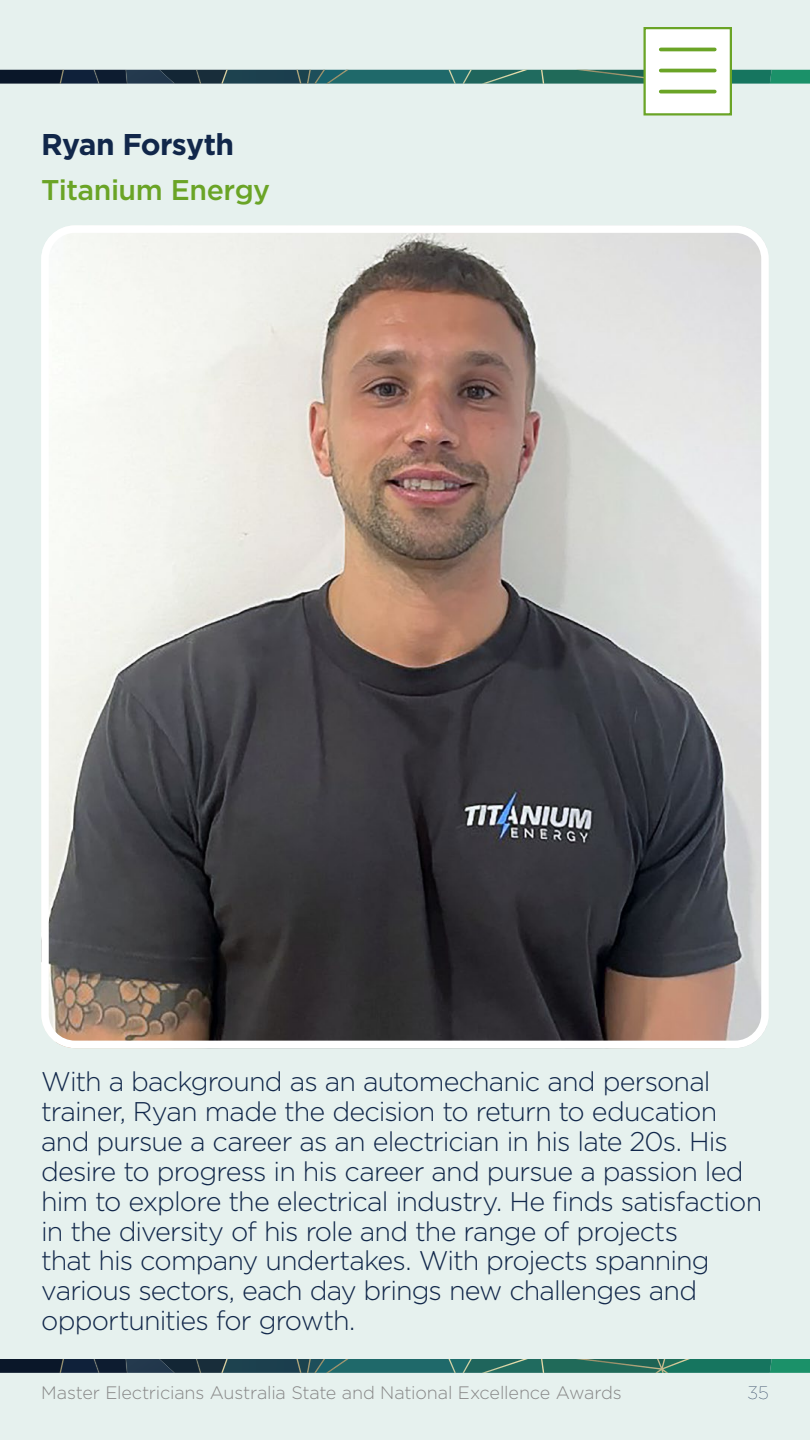
<style>
.page{position:relative;width:810px;height:1440px;background:#e6f1ee}
.page>*{position:absolute;margin:0;border:0;box-sizing:border-box;transform-origin:0 0}
.H3-Finalist-force-to-new-page{font:700 30px "Gotham";letter-spacing:-.025em;color:#11274a}
.H4_-Project_name-or-project{font:500 28.5px "Gotham";letter-spacing:-.02em;color:#6aa426}
.Body-p{font:300 27px/30px "Gotham";letter-spacing:-.035em;color:#11274a}
.t1{font:300 18px "Gotham";letter-spacing:-.01em;color:#878787}
.t2{font:100 18px "Gotham";color:#11274a}
</style>
<div class="page">
<img style="left:50px;top:234px;width:710px;height:805px">
<div style="left:41px;top:225px;width:728px;height:823px;border:8px solid #fff;border-radius:30px"></div>
<svg style="left:0;top:70px;width:810px;height:14px;background:#255858"></svg>
<svg style="left:0;top:1359px;width:810px;height:14px;background:#225957"></svg>
<div style="left:644px;top:27px;width:88px;height:89px;background:#fff;border:2px solid #6aa426"></div>
<hr style="left:661px;top:90px;width:54px;height:3px;background:#6aa426">
<hr style="left:661px;top:69px;width:54px;height:3px;background:#6aa426">
<hr style="left:661px;top:48px;width:54px;height:3px;background:#6aa426">
<h3 class="H3-Finalist-force-to-new-page" style="left:41px;top:125px;width:195px">Ryan Forsyth</h3>
<h4 class="H4_-Project_name-or-project" style="left:41px;top:172px;width:230px">Titanium Energy</h4>
<p class="Body-p" style="left:41px;top:1065px;width:722px">With a background as an automechanic and personal trainer, Ryan made the decision to return to education and pursue a career as an electrician in his late 20s. His desire to progress in his career and pursue a passion led him to explore the electrical industry. He finds satisfaction in the diversity of his role and the range of projects<br>that his company undertakes. With projects spanning various sectors, each day brings new challenges and opportunities for growth.</p>
<p class="t1" style="left:41px;top:1381px;width:582px">Master Electricians Australia State and National Excellence Awards</p>
<p class="t2" style="left:748px;top:1381px;width:22px">35</p>
</div>
